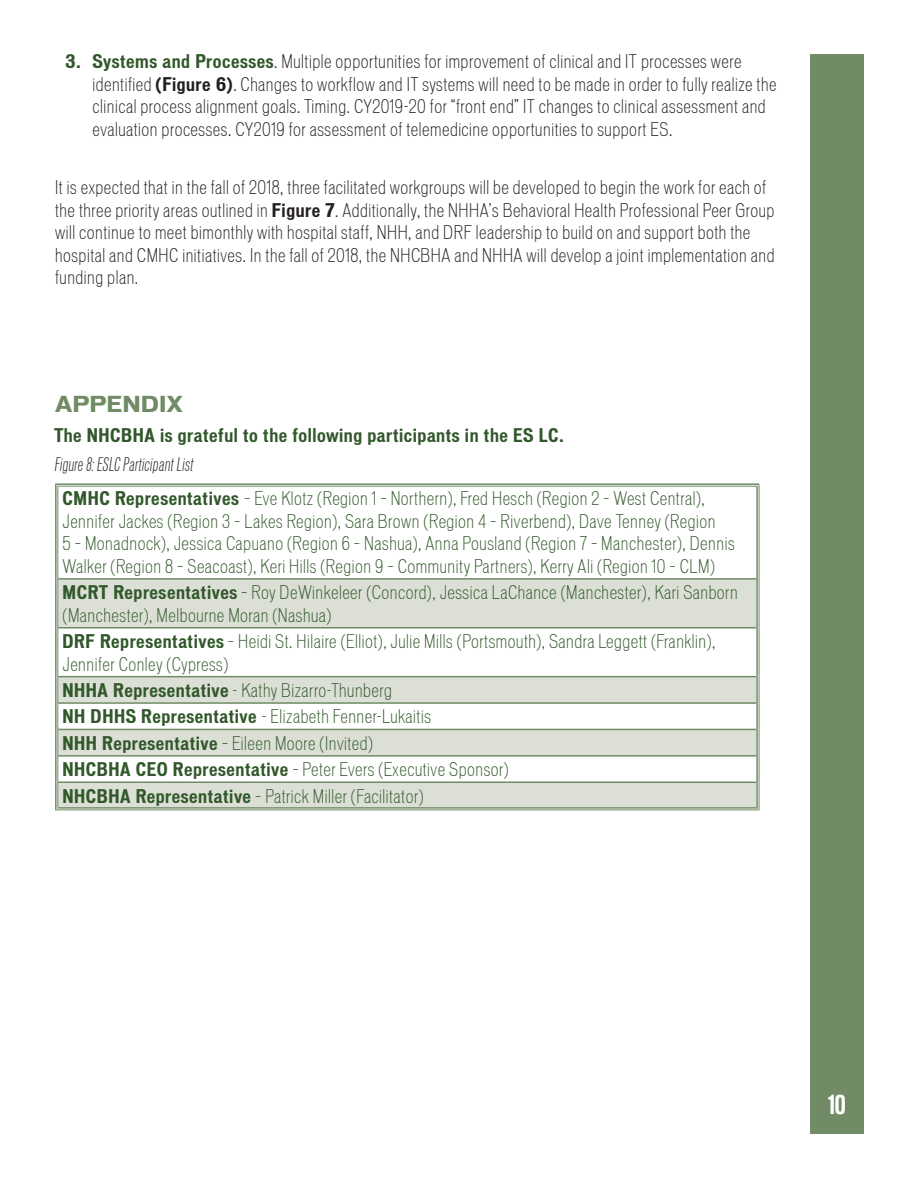
<style>
.page{position:relative;width:918px;height:1188px;background:#fff}
.page>*{position:absolute;margin:0;border:0;box-sizing:border-box;transform-origin:0 0}
.t1{font:700 25.5px "Gnuolane Rg";color:#fff}
.t2{font:700 21px "Vonnes";color:#708b65}
.t3{font:300 condensed 18px/22.5px "Vonnes";letter-spacing:.03em;color:#31582a}
.t4{font:300 condensed 18px/22.5px "Vonnes";letter-spacing:.03em;color:#231f20}
.t5{font:700 condensed 18px "Vonnes";letter-spacing:.03em;color:#31582a}
.t6{font:italic 18px "Vonnes Light Comp";letter-spacing:.03em;color:#231f20}
.s1{font-weight:700;color:#31582a}
.s2{font-weight:700}
</style>
<div class="page">
<div style="left:810px;top:54px;width:54px;height:1080px;background:#708b65"></div>
<svg style="left:59px;top:580px;width:697px;height:227px;fill:#dbdfd5"></svg>
<hr style="left:55px;top:483px;width:704px;height:2px;background:#708b65">
<hr style="left:58px;top:486px;width:700px;height:1px;background:#708b65">
<hr style="left:55px;top:485px;width:2px;height:94px;background:#708b65">
<hr style="left:58px;top:486px;width:1px;height:93px;background:#708b65">
<hr style="left:756px;top:486px;width:2px;height:93px;background:#708b65">
<hr style="left:759px;top:485px;width:1px;height:94px;background:#708b65">
<hr style="left:55px;top:579px;width:2px;height:49px;background:#708b65">
<hr style="left:58px;top:579px;width:1px;height:49px;background:#708b65">
<hr style="left:756px;top:579px;width:2px;height:49px;background:#708b65">
<hr style="left:759px;top:579px;width:1px;height:49px;background:#708b65">
<hr style="left:55px;top:628px;width:2px;height:49px;background:#708b65">
<hr style="left:58px;top:628px;width:1px;height:49px;background:#708b65">
<hr style="left:756px;top:628px;width:2px;height:49px;background:#708b65">
<hr style="left:759px;top:628px;width:1px;height:49px;background:#708b65">
<hr style="left:55px;top:677px;width:2px;height:26px;background:#708b65">
<hr style="left:756px;top:677px;width:2px;height:26px;background:#708b65">
<hr style="left:55px;top:703px;width:2px;height:26px;background:#708b65">
<hr style="left:756px;top:703px;width:2px;height:26px;background:#708b65">
<hr style="left:55px;top:729px;width:2px;height:27px;background:#708b65">
<hr style="left:756px;top:729px;width:2px;height:27px;background:#708b65">
<hr style="left:55px;top:756px;width:2px;height:26px;background:#708b65">
<hr style="left:756px;top:756px;width:2px;height:26px;background:#708b65">
<hr style="left:55px;top:782px;width:2px;height:28px;background:#708b65">
<svg style="left:58px;top:677px;width:1px;height:130px"></svg>
<hr style="left:756px;top:782px;width:2px;height:25px;background:#708b65">
<svg style="left:759px;top:677px;width:1px;height:133px"></svg>
<hr style="left:58px;top:807px;width:700px;height:2px;background:#708b65">
<hr style="left:55px;top:810px;width:704px;height:1px;background:#708b65">
<hr style="left:58px;top:578px;width:698px;height:2px;background:#708b65">
<hr style="left:58px;top:627px;width:698px;height:2px;background:#708b65">
<hr style="left:58px;top:676px;width:698px;height:1px;background:#708b65">
<hr style="left:58px;top:702px;width:698px;height:2px;background:#708b65">
<hr style="left:58px;top:729px;width:698px;height:1px;background:#708b65">
<hr style="left:58px;top:755px;width:698px;height:2px;background:#708b65">
<hr style="left:58px;top:782px;width:698px;height:1px;background:#708b65">
<p class="t4" style="left:93px;top:51px;width:685px;text-indent:-27px"><span class="s1">3. Systems and Processes</span>. Multiple opportunities for improvement of clinical and IT processes were identified <span class="s2">(Figure 6)</span>. Changes to workflow and IT systems will need to be made in order to fully realize the clinical process alignment goals. Timing. CY2019-20 for “front end” IT changes to clinical assessment and evaluation processes. CY2019 for assessment of telemedicine opportunities to support ES.</p>
<p class="t4" style="left:55px;top:177px;width:721px">It is expected that in the fall of 2018, three facilitated workgroups will be developed to begin the work for each of the three priority areas outlined in <span class="s2">Figure 7</span>. Additionally, the NHHA’s Behavioral Health Professional Peer Group will continue to meet bimonthly with hospital staff, NHH, and DRF leadership to build on and support both the hospital and CMHC initiatives. In the fall of 2018, the NHCBHA and NHHA will develop a joint implementation and funding plan.</p>
<p class="t2" style="left:55px;top:392px;width:129px">APPENDIX</p>
<p class="t5" style="left:54px;top:425px;width:511px">The NHCBHA is grateful to the following participants in the ES LC.</p>
<p class="t6" style="left:55px;top:454px;width:140px">Figure 8: ESLC Participant List</p>
<p class="t3" style="left:63px;top:488px;width:674px"><span class="s2">CMHC Representatives</span> – Eve Klotz (Region 1 – Northern), Fred Hesch (Region 2 – West Central), Jennifer Jackes (Region 3 – Lakes Region), Sara Brown (Region 4 – Riverbend), Dave Tenney (Region<br>5 – Monadnock), Jessica Capuano (Region 6 – Nashua), Anna Pousland (Region 7 – Manchester), Dennis Walker (Region 8 – Seacoast), Keri Hills (Region 9 – Community Partners), Kerry Ali (Region 10 – CLM)</p>
<p class="t3" style="left:63px;top:581px;width:677px"><span class="s2">MCRT Representatives</span> – Roy DeWinkeleer (Concord), Jessica LaChance (Manchester), Kari Sanborn (Manchester), Melbourne Moran (Nashua)</p>
<p class="t3" style="left:63px;top:630px;width:654px"><span class="s2">DRF Representatives</span> – Heidi St. Hilaire (Elliot), Julie Mills (Portsmouth), Sandra Leggett (Franklin),<br>Jennifer Conley (Cypress)</p>
<p class="t3" style="left:63px;top:677px;width:448px;line-height:26.4px"><span class="s2">NHHA Representative</span> - Kathy Bizarro-Thunberg<br><span class="s2">NH DHHS Representative</span> - Elizabeth Fenner-Lukaitis<br><span class="s2">NHH Representative</span> – Eileen Moore (Invited)<br><span class="s2">NHCBHA CEO Representative</span> – Peter Evers (Executive Sponsor)<br><span class="s2">NHCBHA Representative</span> – Patrick Miller (Facilitator)</p>
<h1 class="t1" style="left:828px;top:1089px;width:19px">10</h1>
</div>
